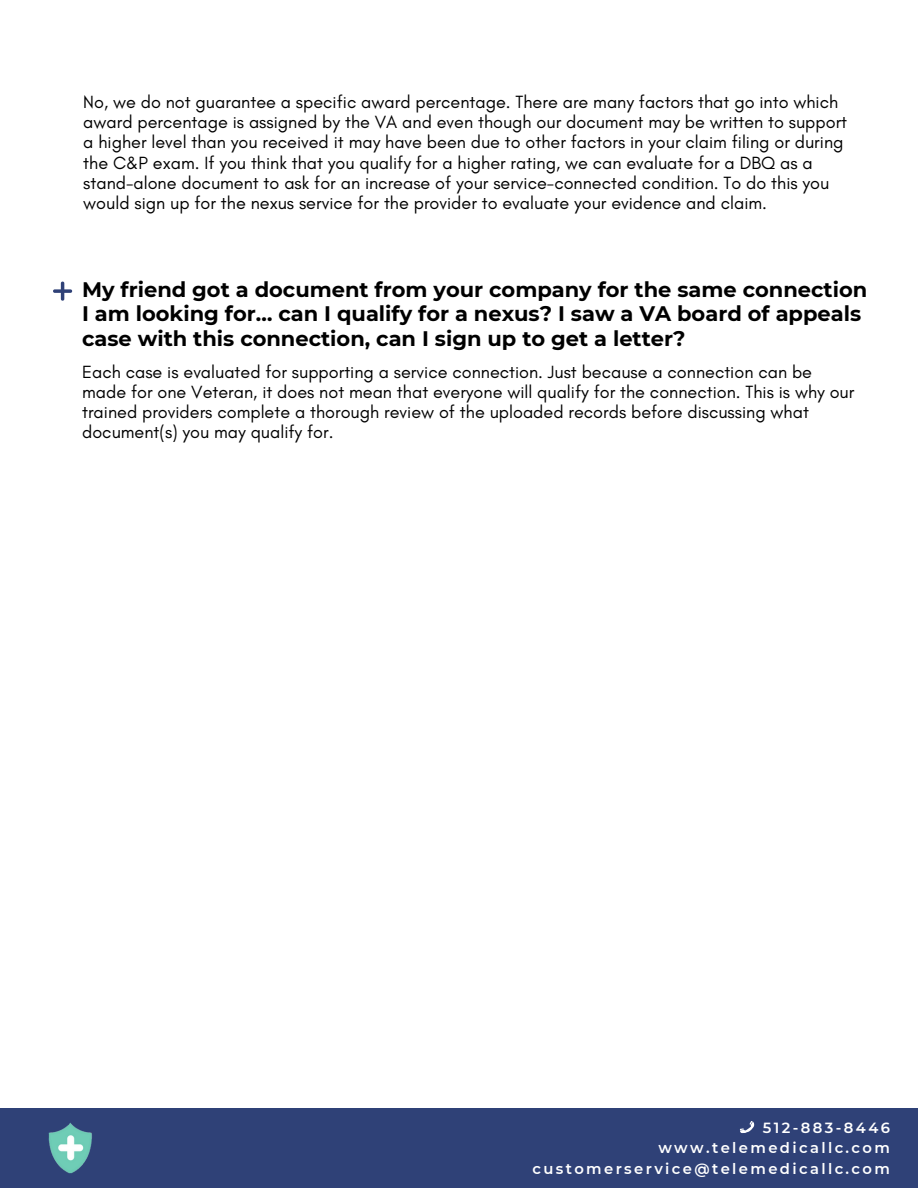
<style>
.page{position:relative;width:918px;height:1188px;background:#fff}
.page>*{position:absolute;margin:0;border:0;box-sizing:border-box;transform-origin:0 0}
.t1{font:700 21px/24.8px "Montserrat";color:#000}
.t2{font:18px/20.2px "Glacial Indifference";color:#000}
.t3{font:600 14.7px/20.2px "Montserrat";letter-spacing:.165em;color:#fff;text-align:right}
</style>
<div class="page">
<svg style="left:53px;top:282px;width:19px;height:19px"></svg>
<div style="left:0;top:1108px;width:918px;height:80px;background:#2f4177"></div>
<img style="left:48px;top:1122px;width:44px;height:52px">
<svg style="left:739px;top:1121px;width:16px;height:13px"></svg>
<p class="t2" style="left:83px;top:91px;width:765px">No, we do not guarantee a specific award percentage. There are many factors that go into which award percentage is assigned by the VA and even though our document may be written to support a higher level than you received it may have been due to other factors in your claim filing or during the C&amp;P exam. If you think that you qualify for a higher rating, we can evaluate for a DBQ as a stand-alone document to ask for an increase of your service-connected condition. To do this you would sign up for the nexus service for the provider to evaluate your evidence and claim.</p>
<p class="t1" style="left:82px;top:277px;width:787px">My friend got a document from your company for the same connection<br>I am looking for… can I qualify for a nexus? I saw a VA board of appeals case with this connection, can I sign up to get a letter?</p>
<p class="t2" style="left:82px;top:361px;width:774px">Each case is evaluated for supporting a service connection. Just because a connection can be made for one Veteran, it does not mean that everyone will qualify for the connection. This is why our trained providers complete a thorough review of the uploaded records before discussing what document(s) you may qualify for.</p>
<p class="t3" style="left:532px;top:1118px;width:359px">512-883-8446 www.telemedicallc.com customerservice@telemedicallc.com</p>
</div>
